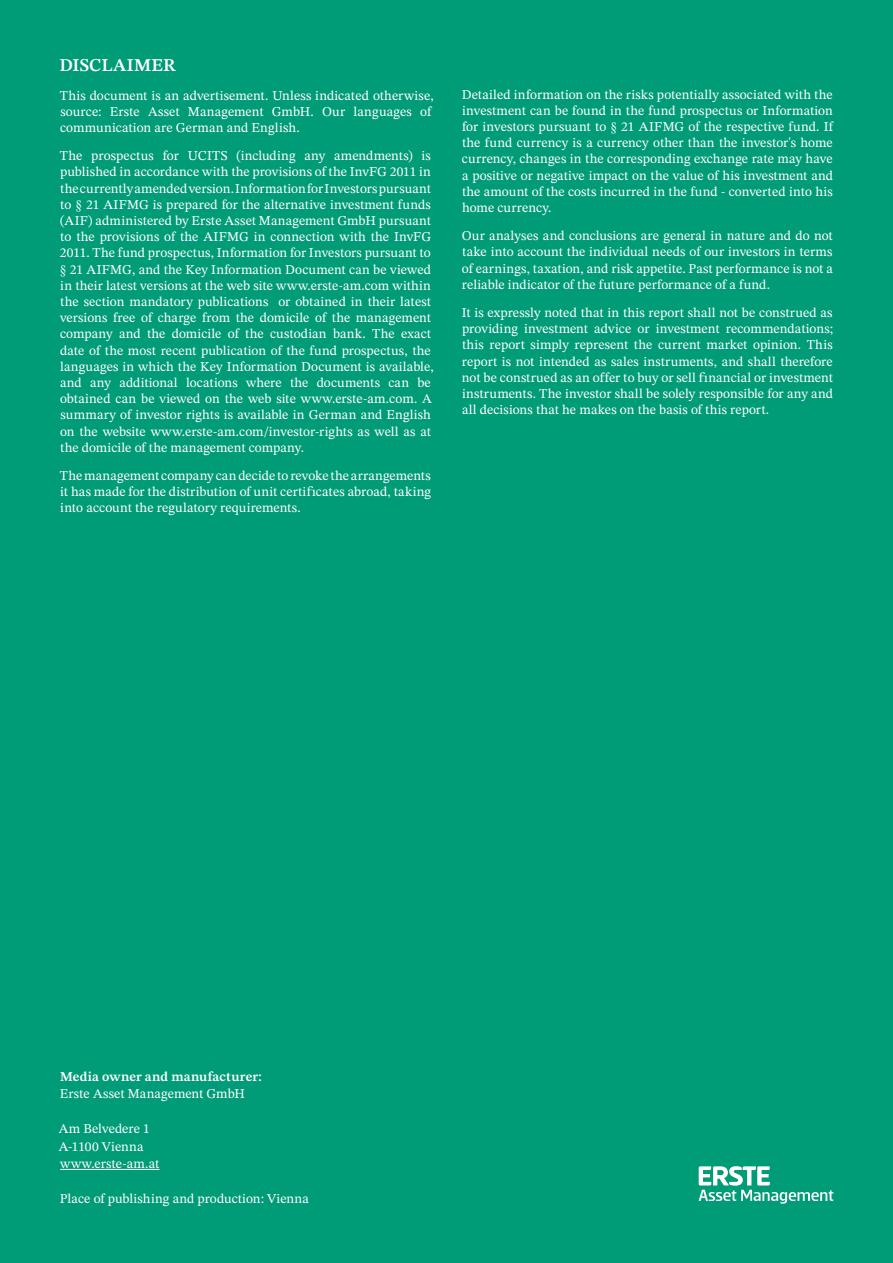
<style>
.page{position:relative;width:893px;height:1263px;background:#009b77}
.page>*{position:absolute;margin:0;border:0;box-sizing:border-box;transform-origin:0 0}
.t1{font:600 18px "STIX Two Text";letter-spacing:.01em;color:#fff}
.t2{font:13.5px/16.2px "STIX Two Text";letter-spacing:.005em;color:#fff;text-align:justify}
.t3{font:600 13.5px "STIX Two Text";letter-spacing:.01em;color:#fff}
</style>
<div class="page">
<svg style="left:699px;top:1166px;width:134px;height:37px"></svg>
<hr style="left:60px;top:1169px;width:99px;height:1px;background:#fff">
<h1 class="t1" style="left:59px;top:53px;width:118px">DISCLAIMER</h1>
<p class="t2" style="left:60px;top:87px;width:375px;text-align:left">This document is an advertisement. Unless indicated otherwise, source: Erste Asset Management GmbH. Our languages of communication are German and English.</p>
<p class="t2" style="left:60px;top:148px;width:375px;text-align:left">The prospectus for UCITS (including any amendments) is published in accordance with the provisions of the InvFG 2011 in the currently amended version. Information for Investors pursuant to § 21 AIFMG is prepared for the alternative investment funds (AIF) administered by Erste Asset Management GmbH pursuant to the provisions of the AIFMG in connection with the InvFG 2011. The fund prospectus, Information for Investors pursuant to § 21 AIFMG, and the Key Information Document can be viewed in their latest versions at the web site www.erste-am.com within the section mandatory publications or obtained in their latest versions free of charge from the domicile of the management company and the domicile of the custodian bank. The exact date of the most recent publication of the fund prospectus, the languages in which the Key Information Document is available, and any additional locations where the documents can be obtained can be viewed on the web site www.erste-am.com. A summary of investor rights is available in German and English on the website www.erste-am.com/investor-rights as well as at the domicile of the management company.</p>
<p class="t2" style="left:60px;top:467px;width:373px">The management company can decide to revoke the arrangements it has made for the distribution of unit certificates abroad, taking into account the regulatory requirements.</p>
<p class="t2" style="left:462px;top:86px;width:373px">Detailed information on the risks potentially associated with the investment can be found in the fund prospectus or Information for investors pursuant to § 21 AIFMG of the respective fund. If the fund currency is a currency other than the investor's home currency, changes in the corresponding exchange rate may have a positive or negative impact on the value of his investment and the amount of the costs incurred in the fund - converted into his home currency.</p>
<p class="t2" style="left:462px;top:228px;width:373px">Our analyses and conclusions are general in nature and do not take into account the individual needs of our investors in terms of earnings, taxation, and risk appetite. Past performance is not a reliable indicator of the future performance of a fund.</p>
<p class="t2" style="left:462px;top:304px;width:373px">It is expressly noted that in this report shall not be construed as providing investment advice or investment recommendations; this report simply represent the current market opinion. This report is not intended as sales instruments, and shall therefore not be construed as an offer to buy or sell financial or investment instruments. The investor shall be solely responsible for any and all decisions that he makes on the basis of this report.</p>
<p class="t3" style="left:60px;top:1066px;width:203px">Media owner and manufacturer:</p>
<p class="t2" style="left:60px;top:1085px;width:187px">Erste Asset Management GmbH</p>
<p class="t2" style="left:59px;top:1120px;width:102px;line-height:17.5px;text-align:left">Am Belvedere 1<br>A-1100 Vienna www.erste-am.at</p>
<p class="t2" style="left:60px;top:1191px;width:250px">Place of publishing and production: Vienna</p>
</div>
